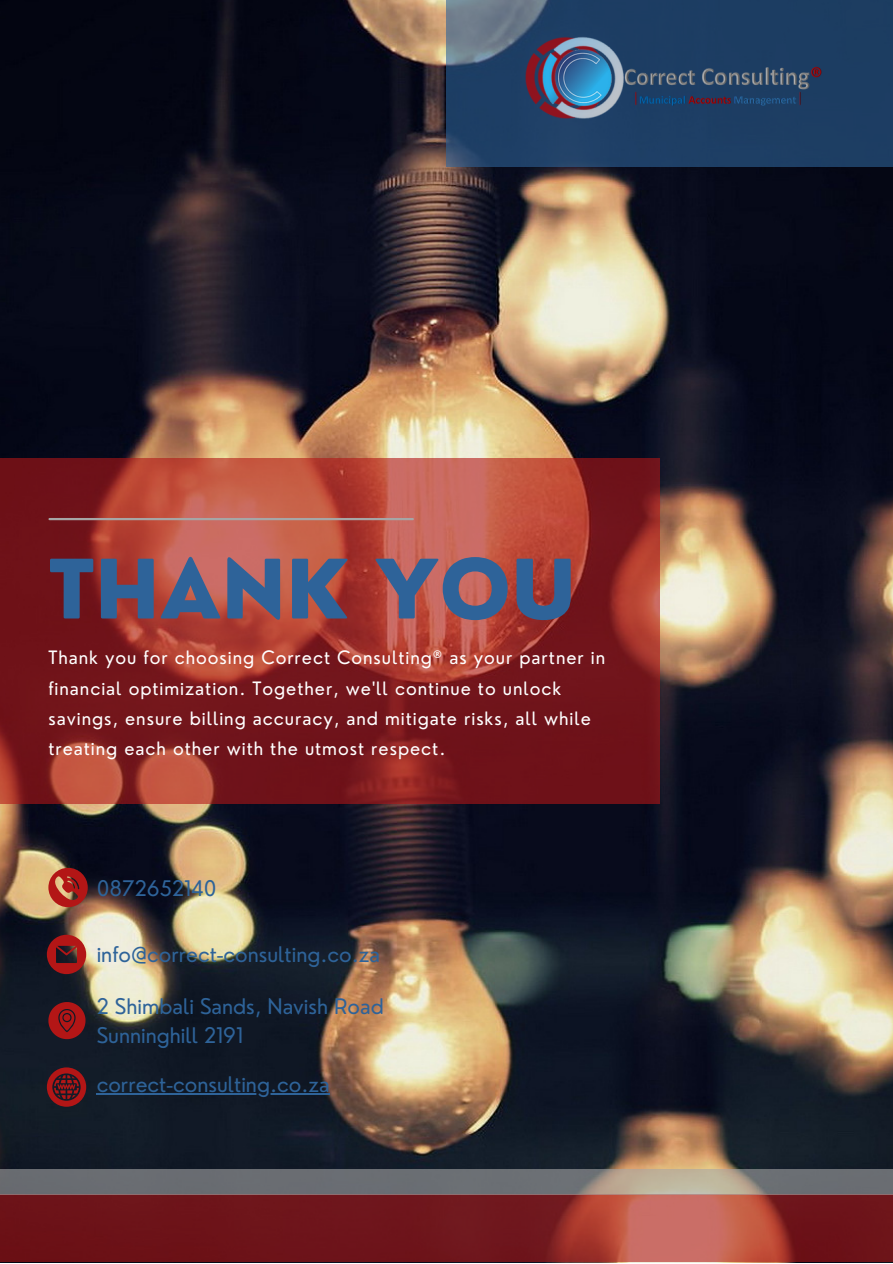
<style>
.page{position:relative;width:893px;height:1264px;background:#fff}
.page>*{position:absolute;margin:0;border:0;box-sizing:border-box;transform-origin:0 0}
.t1{font:800 79.8px "Nourd";color:#2e6399}
.t2{font:21px/29.2px "Nourd";color:#2e6399}
.t3{font:18px/30.3px "Nourd";letter-spacing:.05em;color:#fff}
</style>
<div class="page">
<img style="left:0;top:0;width:892px;height:1168px">
<svg style="left:0;top:1194px;width:892px;height:68px;background:#812627"></svg>
<svg style="left:0;top:1168px;width:892px;height:26px;background:#757676"></svg>
<svg style="left:48px;top:1002px;width:37px;height:37px"></svg>
<svg style="left:47px;top:934px;width:39px;height:40px;background:#812625"></svg>
<svg style="left:48px;top:867px;width:40px;height:40px;background:#a94032"></svg>
<svg style="left:47px;top:1067px;width:39px;height:39px;background:#6a181d"></svg>
<svg style="left:446px;top:0;width:446px;height:166px;background:#284669"></svg>
<svg style="left:0;top:458px;width:660px;height:346px;background:#95312d"></svg>
<hr style="left:50px;top:518px;width:363px;height:2px;background:#a6a6a6">
<img style="left:502px;top:14px;width:330px;height:128px">
<hr style="left:97px;top:1093px;width:233px;height:1px;background:#2e6399">
<p class="t1" style="left:48px;top:538px;width:529px">THANK YOU</p>
<p class="t3" style="left:48px;top:642px;width:558px">Thank you for choosing Correct Consulting® as your partner in financial optimization. Together, we'll continue to unlock savings, ensure billing accuracy, and mitigate risks, all while treating each other with the utmost respect.</p>
<p class="t2" style="left:97px;top:873px;width:121px">0872652140</p>
<p class="t2" style="left:97px;top:939px;width:285px">info@correct-consulting.co.za</p>
<p class="t2" style="left:97px;top:991px;width:288px">2 Shimbali Sands, Navish Road<br>Sunninghill 2191</p>
<p class="t2" style="left:97px;top:1069px;width:234px">correct-consulting.co.za</p>
</div>
